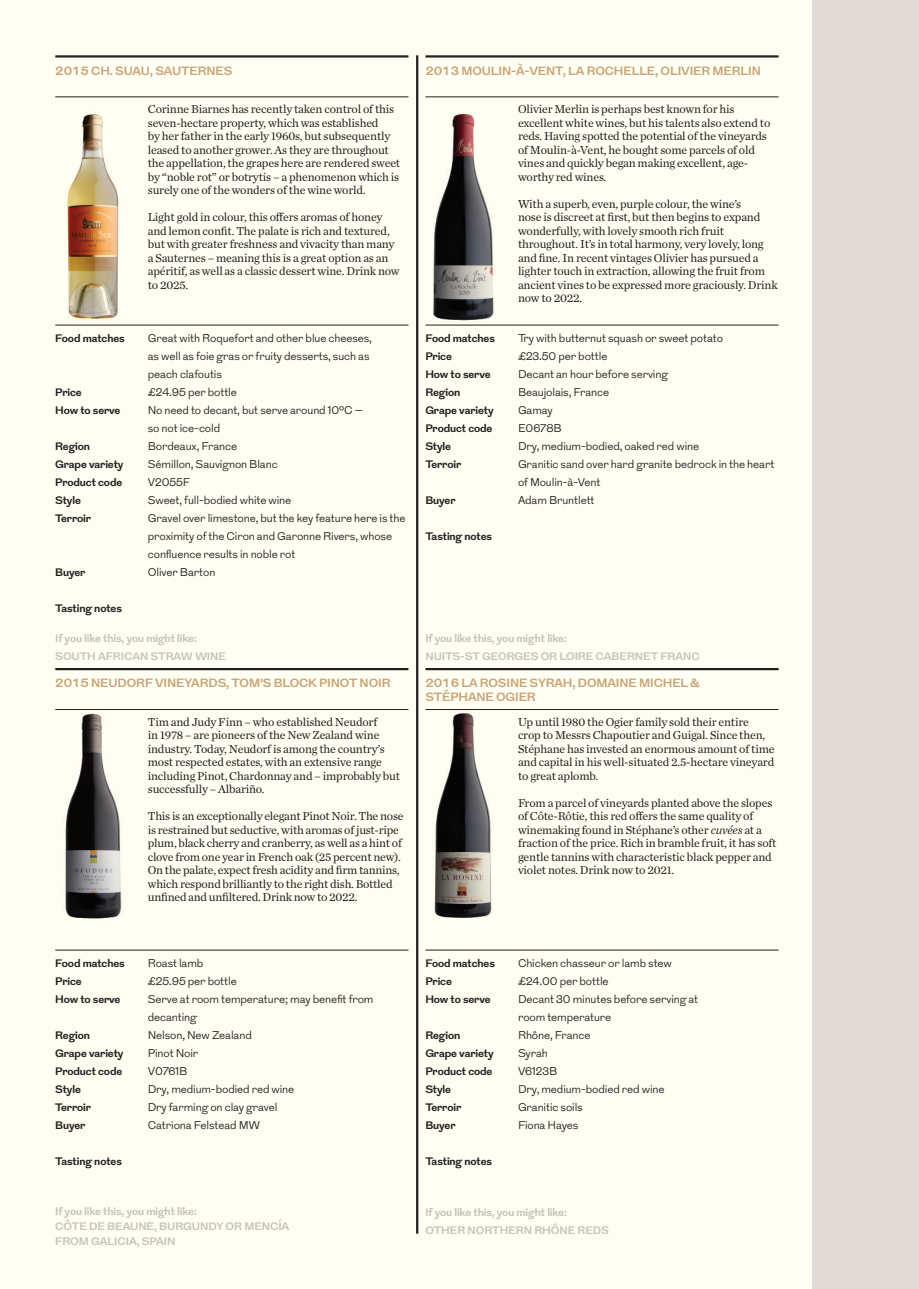
<style>
.page{position:relative;width:919px;height:1289px;background:#fff}
.page>*{position:absolute;margin:0;border:0;box-sizing:border-box;transform-origin:0 0}
.t1{font:12px/13.5px "Chronicle Text G1";letter-spacing:-.015em;color:#231f20}
.t2{font:700 12px/13.5px "Grot";letter-spacing:-.01em;color:#c8a579}
.t3{font:300 11.25px/18px "Grot";letter-spacing:-.01em;color:#231f20}
.t4{font:700 10.8px/18px "Grot";letter-spacing:-.01em;color:#231f20}
.t5{font:700 10.8px/18px "Grot";letter-spacing:-.01em;color:#c9c3ba}
.s1{font-style:italic}
</style>
<div class="page">
<div style="left:0;top:0;width:918px;height:1288px;background:#fffef2"></div>
<div style="left:812px;top:0;width:106px;height:1288px;background:#dfdad5"></div>
<img style="left:67px;top:114px;width:52px;height:205px">
<img style="left:433px;top:113px;width:61px;height:208px">
<hr style="left:55px;top:55px;width:353px;height:3px;background:#231f20">
<hr style="left:55px;top:97px;width:353px;height:1px;background:#231f20">
<hr style="left:416px;top:55px;width:2px;height:1178px;background:#231f20">
<hr style="left:55px;top:325px;width:353px;height:1px;background:#231f20">
<hr style="left:425px;top:55px;width:353px;height:3px;background:#231f20">
<hr style="left:425px;top:97px;width:353px;height:1px;background:#231f20">
<hr style="left:425px;top:325px;width:353px;height:1px;background:#231f20">
<img style="left:65px;top:713px;width:57px;height:206px">
<img style="left:434px;top:710px;width:58px;height:208px">
<hr style="left:55px;top:668px;width:353px;height:2px;background:#231f20">
<hr style="left:55px;top:709px;width:353px;height:1px;background:#231f20">
<hr style="left:55px;top:949px;width:353px;height:1px;background:#231f20">
<hr style="left:425px;top:668px;width:353px;height:2px;background:#231f20">
<hr style="left:425px;top:709px;width:353px;height:1px;background:#231f20">
<hr style="left:425px;top:949px;width:353px;height:1px;background:#231f20">
<p class="t2" style="left:55px;top:64px;width:179px">2015 CH. SUAU, SAUTERNES</p>
<p class="t1" style="left:148px;top:102px;width:254px">Corinne Biarnes has recently taken control of this seven-hectare property, which was established<br>by her father in the early 1960s, but subsequently leased to another grower. As they are throughout the appellation, the grapes here are rendered sweet by “noble rot” or botrytis – a phenomenon which is surely one of the wonders of the wine world.</p>
<p class="t1" style="left:148px;top:210px;width:253px">Light gold in colour, this offers aromas of honey and lemon confit. The palate is rich and textured, but with greater freshness and vivacity than many a Sauternes – meaning this is a great option as an apéritif, as well as a classic dessert wine. Drink now to 2025.</p>
<p class="t4" style="left:55px;top:330px;width:71px">Food matches</p>
<p class="t4" style="left:55px;top:384px;width:67px">Price<br>How to serve</p>
<p class="t4" style="left:55px;top:438px;width:70px">Region<br>Grape variety<br>Product code<br>Style<br>Terroir</p>
<p class="t4" style="left:55px;top:564px;width:32px">Buyer</p>
<p class="t4" style="left:55px;top:600px;width:68px">Tasting notes</p>
<p class="t3" style="left:148px;top:329px;width:259px">Great with Roquefort and other blue cheeses,<br>as well as foie gras or fruity desserts, such as<br>peach clafoutis<br>£24.95 per bottle<br>No need to decant, but serve around 10°C –<br>so not ice-cold<br>Bordeaux, France<br>Sémillon, Sauvignon Blanc<br>V2055F<br>Sweet, full-bodied white wine<br>Gravel over limestone, but the key feature here is the proximity of the Ciron and Garonne Rivers, whose confluence results in noble rot<br>Oliver Barton</p>
<p class="t5" style="left:55px;top:629px;width:172px">If you like this, you might like:<br>SOUTH AFRICAN STRAW WINE</p>
<p class="t2" style="left:55px;top:677px;width:337px">2015 NEUDORF VINEYARDS, TOM’S BLOCK PINOT NOIR</p>
<p class="t1" style="left:148px;top:714px;width:254px">Tim and Judy Finn – who established Neudorf<br>in 1978 – are pioneers of the New Zealand wine industry. Today, Neudorf is among the country’s most respected estates, with an extensive range including Pinot, Chardonnay and – improbably but successfully – Albariño.</p>
<p class="t1" style="left:148px;top:808px;width:257px">This is an exceptionally elegant Pinot Noir. The nose is restrained but seductive, with aromas of just-ripe plum, black cherry and cranberry, as well as a hint of clove from one year in French oak (25 percent new).<br>On the palate, expect fresh acidity and firm tannins, which respond brilliantly to the right dish. Bottled unfined and unfiltered. Drink now to 2022.</p>
<p class="t2" style="left:425px;top:64px;width:337px">2013 MOULIN-À-VENT, LA ROCHELLE, OLIVIER MERLIN</p>
<p class="t1" style="left:518px;top:102px;width:254px">Olivier Merlin is perhaps best known for his excellent white wines, but his talents also extend to reds. Having spotted the potential of the vineyards of Moulin-à-Vent, he bought some parcels of old vines and quickly began making excellent, age&shy;worthy red wines.</p>
<p class="t1" style="left:518px;top:196px;width:261px">With a superb, even, purple colour, the wine’s<br>nose is discreet at first, but then begins to expand wonderfully, with lovely smooth rich fruit throughout. It’s in total harmony, very lovely, long and fine. In recent vintages Olivier has pursued a lighter touch in extraction, allowing the fruit from ancient vines to be expressed more graciously. Drink now to 2022.</p>
<p class="t4" style="left:425px;top:330px;width:71px">Food matches<br>Price<br>How to serve<br>Region<br>Grape variety<br>Product code<br>Style<br>Terroir</p>
<p class="t4" style="left:425px;top:492px;width:32px">Buyer</p>
<p class="t4" style="left:425px;top:528px;width:68px">Tasting notes</p>
<p class="t3" style="left:518px;top:329px;width:258px">Try with butternut squash or sweet potato<br>£23.50 per bottle<br>Decant an hour before serving<br>Beaujolais, France<br>Gamay<br>E0678B<br>Dry, medium-bodied, oaked red wine<br>Granitic sand over hard granite bedrock in the heart of Moulin-à-Vent<br>Adam Bruntlett</p>
<p class="t5" style="left:425px;top:629px;width:276px">If you like this, you might like:<br>NUITS-ST GEORGES OR LOIRE CABERNET FRANC</p>
<p class="t2" style="left:425px;top:677px;width:276px">2016 LA ROSINE SYRAH, DOMAINE MICHEL &amp;<br>STÉPHANE OGIER</p>
<p class="t1" style="left:518px;top:714px;width:258px">Up until 1980 the Ogier family sold their entire crop to Messrs Chapoutier and Guigal. Since then, Stéphane has invested an enormous amount of time and capital in his well-situated 2.5-hectare vineyard to great aplomb.</p>
<p class="t1" style="left:518px;top:795px;width:260px">From a parcel of vineyards planted above the slopes of Côte-Rôtie, this red offers the same quality of winemaking found in Stéphane’s other <span class="s1">cuvées</span> at a fraction of the price. Rich in bramble fruit, it has soft gentle tannins with characteristic black pepper and violet notes. Drink now to 2021.</p>
<p class="t4" style="left:55px;top:955px;width:71px">Food matches<br>Price<br>How to serve</p>
<p class="t4" style="left:55px;top:1027px;width:70px">Region<br>Grape variety<br>Product code<br>Style<br>Terroir<br>Buyer</p>
<p class="t4" style="left:55px;top:1153px;width:68px">Tasting notes</p>
<p class="t3" style="left:148px;top:954px;width:227px">Roast lamb<br>£25.95 per bottle<br>Serve at room temperature; may benefit from decanting<br>Nelson, New Zealand<br>Pinot Noir<br>V0761B<br>Dry, medium-bodied red wine<br>Dry farming on clay gravel<br>Catriona Felstead MW</p>
<p class="t5" style="left:55px;top:1204px;width:235px;line-height:15px">If you like this, you might like:<br>CÔTE DE BEAUNE, BURGUNDY OR MENCÍA<br>FROM GALICIA, SPAIN</p>
<p class="t4" style="left:425px;top:954px;width:71px">Food matches<br>Price<br>How to serve</p>
<p class="t4" style="left:425px;top:1026px;width:70px">Region<br>Grape variety<br>Product code<br>Style<br>Terroir<br>Buyer</p>
<p class="t4" style="left:425px;top:1152px;width:68px">Tasting notes</p>
<p class="t3" style="left:518px;top:954px;width:182px">Chicken chasseur or lamb stew £24.00 per bottle<br>Decant 30 minutes before serving at room temperature<br>Rhône, France<br>Syrah<br>V6123B<br>Dry, medium-bodied red wine<br>Granitic soils<br>Fiona Hayes</p>
<p class="t5" style="left:425px;top:1203px;width:185px">If you like this, you might like:<br>OTHER NORTHERN RHÔNE REDS</p>
</div>
